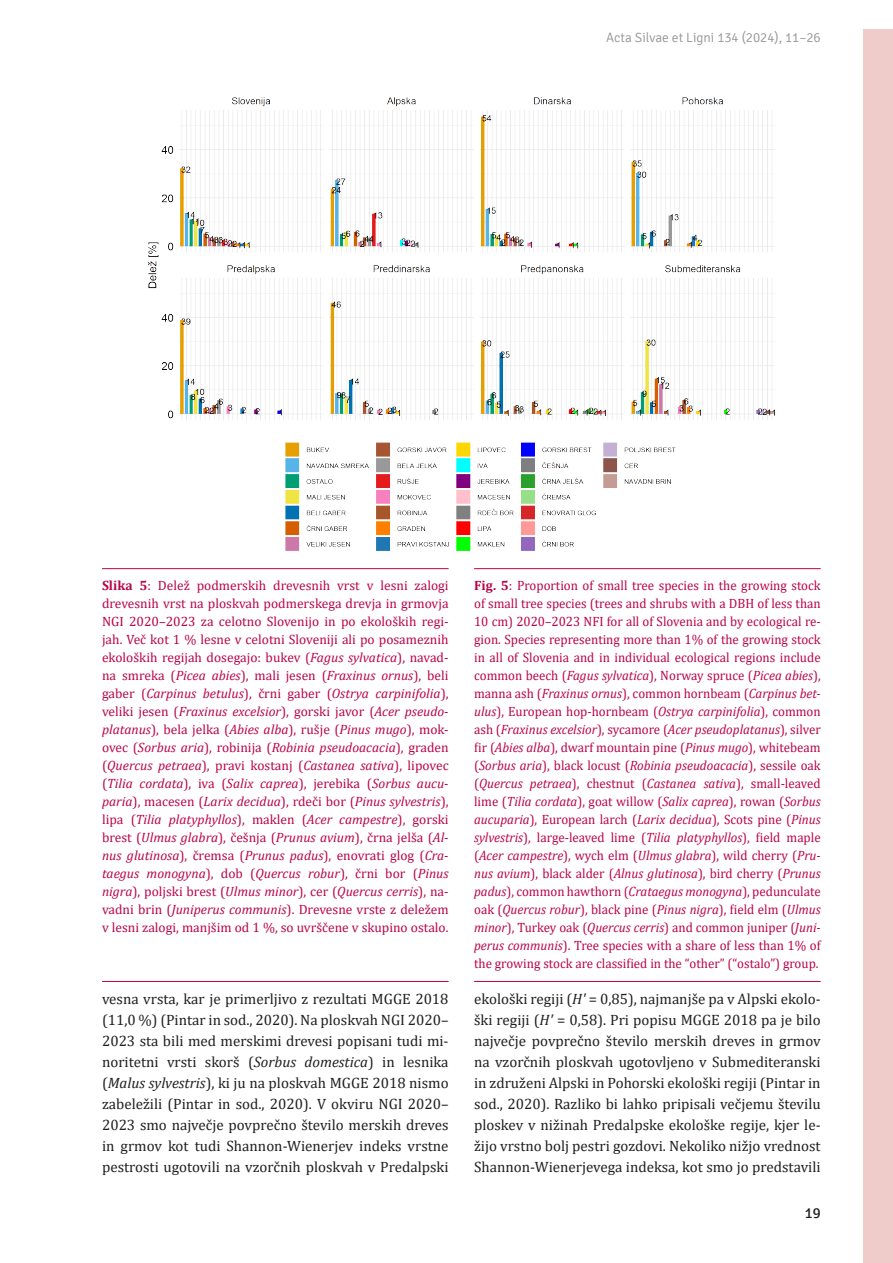
<style>
.page{position:relative;width:893px;height:1263px;background:#fff}
.page>*{position:absolute;margin:0;border:0;box-sizing:border-box;transform-origin:0 0}
._20Tekst{font:15px/21px "Cambria";color:#231f20;text-align:justify}
.t1{font:15px "Signika";color:#231f20}
._30Slika{font:13.5px/18px "Cambria";color:#ba0549;text-align:justify}
.t2{font:300 13.5px "Signika";color:#939598}
.s1{font-weight:700}
.s2{font-style:italic}
</style>
<div class="page">
<div style="left:863px;top:30px;width:30px;height:1233px;background:#efcbca"></div>
<img style="left:148px;top:97px;width:627px;height:454px">
<hr style="left:102px;top:568px;width:347px;height:1px;background:#ba0549">
<hr style="left:102px;top:981px;width:347px;height:1px;background:#ba0549">
<hr style="left:474px;top:568px;width:347px;height:1px;background:#ba0549">
<hr style="left:474px;top:981px;width:347px;height:1px;background:#ba0549">
<p class="t2" style="left:606px;top:31px;width:216px">Acta Silvae et Ligni 134 (2024), 11–26</p>
<p class="_30Slika" style="left:102px;top:577px;width:348px"><span class="s1">Slika 5</span>: Delež podmerskih drevesnih vrst v lesni zalogi drevesnih vrst na ploskvah podmerskega drevja in grmovja NGI 2020–2023 za celotno Slovenijo in po ekoloških regi&shy;jah. Več kot 1 % lesne v celotni Sloveniji ali po posameznih ekoloških regijah dosegajo: bukev (<span class="s2">Fagus sylvatica</span>), navad&shy;na smreka (<span class="s2">Picea abies</span>), mali jesen (<span class="s2">Fraxinus ornus</span>), beli gaber (<span class="s2">Carpinus betulus</span>), črni gaber (<span class="s2">Ostrya carpinifolia</span>), veliki jesen (<span class="s2">Fraxinus excelsior</span>), gorski javor (<span class="s2">Acer pseudo&shy;platanus</span>), bela jelka (<span class="s2">Abies alba</span>), rušje (<span class="s2">Pinus mugo</span>), mok&shy;ovec (<span class="s2">Sorbus aria</span>), robinija (<span class="s2">Robinia pseudoacacia</span>), graden (<span class="s2">Quercus petraea</span>), pravi kostanj (<span class="s2">Castanea sativa</span>), lipovec (<span class="s2">Tilia cordata</span>), iva (<span class="s2">Salix caprea</span>), jerebika (<span class="s2">Sorbus aucu&shy;paria</span>), macesen (<span class="s2">Larix decidua</span>), rdeči bor (<span class="s2">Pinus sylvestris</span>), lipa (<span class="s2">Tilia platyphyllos</span>), maklen (<span class="s2">Acer campestre</span>), gorski brest (<span class="s2">Ulmus glabra</span>), češnja (<span class="s2">Prunus avium</span>), črna jelša (<span class="s2">Al&shy;nus glutinosa</span>), čremsa (<span class="s2">Prunus padus</span>), enovrati glog (<span class="s2">Cra&shy;taegus monogyna</span>), dob (<span class="s2">Quercus robur</span>), črni bor (<span class="s2">Pinus nigra</span>), poljski brest (<span class="s2">Ulmus minor</span>), cer (<span class="s2">Quercus cerris</span>), na&shy;vadni brin (<span class="s2">Juniperus communis</span>). Drevesne vrste z deležem v lesni zalogi, manjšim od 1 %, so uvrščene v skupino ostalo.</p>
<p class="_30Slika" style="left:474px;top:577px;width:348px"><span class="s1">Fig. 5</span>: Proportion of small tree species in the growing stock of small tree species (trees and shrubs with a DBH of less than 10 cm) 2020–2023 NFI for all of Slovenia and by ecological re&shy;gion. Species representing more than 1% of the growing stock in all of Slovenia and in individual ecological regions include common beech (<span class="s2">Fagus sylvatica</span>), Norway spruce (<span class="s2">Picea abies</span>), manna ash (<span class="s2">Fraxinus ornus</span>), common hornbeam (<span class="s2">Carpinus bet&shy;ulus</span>), European hop-hornbeam (<span class="s2">Ostrya carpinifolia</span>), common ash (<span class="s2">Fraxinus excelsior</span>), sycamore (<span class="s2">Acer pseudoplatanus</span>), silver fir (<span class="s2">Abies alba</span>), dwarf mountain pine (<span class="s2">Pinus mugo</span>), whitebeam (<span class="s2">Sorbus aria</span>), black locust (<span class="s2">Robinia pseudoacacia</span>), sessile oak (<span class="s2">Quercus petraea</span>), chestnut (<span class="s2">Castanea sativa</span>), small-leaved lime (<span class="s2">Tilia cordata</span>), goat willow (<span class="s2">Salix caprea</span>), rowan (<span class="s2">Sorbus aucuparia</span>), European larch (<span class="s2">Larix decidua</span>), Scots pine (<span class="s2">Pinus sylvestris</span>), large-leaved lime (<span class="s2">Tilia platyphyllos</span>), field maple (<span class="s2">Acer campestre</span>), wych elm (<span class="s2">Ulmus glabra</span>), wild cherry (<span class="s2">Pru&shy;nus avium</span>), black alder (<span class="s2">Alnus glutinosa</span>), bird cherry (<span class="s2">Prunus padus</span>), common hawthorn (<span class="s2">Crataegus monogyna</span>), pedunculate oak (<span class="s2">Quercus robur</span>), black pine (<span class="s2">Pinus nigra</span>), field elm (<span class="s2">Ulmus minor</span>), Turkey oak (<span class="s2">Quercus cerris</span>) and common juniper (<span class="s2">Juni&shy;perus communis</span>). Tree species with a share of less than 1% of the growing stock are classified in the “other” (“ostalo”) group.</p>
<p class="_20Tekst" style="left:102px;top:988px;width:348px">vesna vrsta, kar je primerljivo z rezultati MGGE 2018 (11,0 %) (Pintar in sod., 2020). Na ploskvah NGI 2020– 2023 sta bili med merskimi drevesi popisani tudi mi&shy;noritetni vrsti skorš (<span class="s2">Sorbus domestica</span>) in lesnika (<span class="s2">Malus sylvestris</span>), ki ju na ploskvah MGGE 2018 nismo zabeležili (Pintar in sod., 2020). V okviru NGI 2020– 2023 smo največje povprečno število merskih dreves in grmov kot tudi Shannon-Wienerjev indeks vrstne pestrosti ugotovili na vzorčnih ploskvah v Predalpski</p>
<p class="_20Tekst" style="left:474px;top:988px;width:348px">ekološki regiji (<span class="s2">H'</span> = 0,85), najmanjše pa v Alpski ekolo&shy;ški regiji (<span class="s2">H'</span> = 0,58). Pri popisu MGGE 2018 pa je bilo največje povprečno število merskih dreves in grmov na vzorčnih ploskvah ugotovljeno v Submediteranski in združeni Alpski in Pohorski ekološki regiji (Pintar in sod., 2020). Razliko bi lahko pripisali večjemu številu ploskev v nižinah Predalpske ekološke regije, kjer le&shy;žijo vrstno bolj pestri gozdovi. Nekoliko nižjo vrednost Shannon-Wienerjevega indeksa, kot smo jo predstavili</p>
<p class="t1" style="left:805px;top:1204px;width:17px">19</p>
</div>
